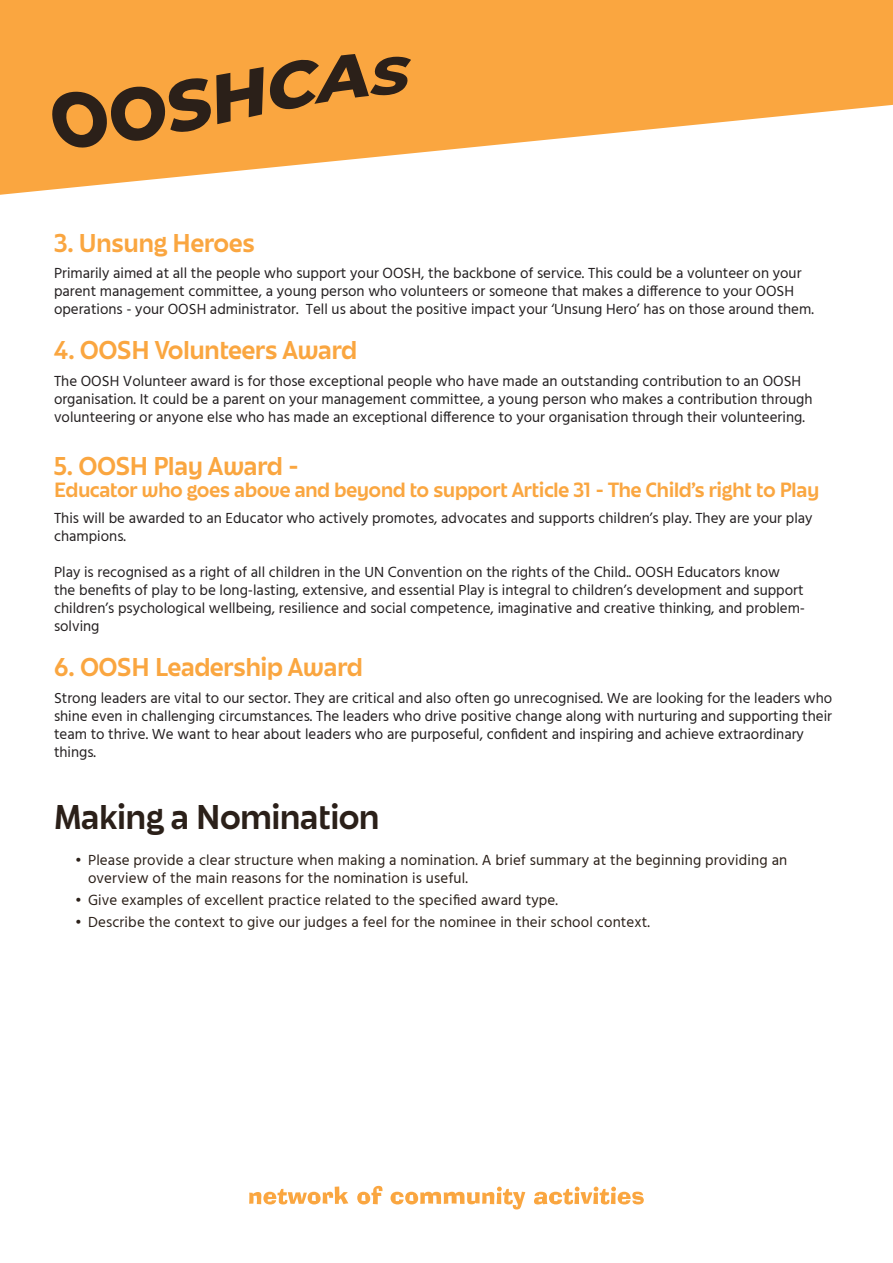
<style>
.page{position:relative;width:893px;height:1263px;background:#fff}
.page>*{position:absolute;margin:0;border:0;box-sizing:border-box;transform-origin:0 0}
.t1{font:30px "June Expt Variable Active";color:#2b2019}
.t2{font:22.5px "June Expt Variable Active";color:#faa640}
.t3{font:18px "June Expt Variable Active";color:#faa640}
.t4{font:15px/18px "Hind";color:#231f20}
.t5{font:15px/18px "Hind";letter-spacing:.01em;color:#2b2019}
</style>
<div class="page">
<svg style="left:0;top:0;width:893px;height:195px;fill:#faa640"></svg>
<svg style="left:249px;top:1186px;width:99px;height:18px"></svg>
<svg style="left:357px;top:1186px;width:25px;height:18px"></svg>
<svg style="left:391px;top:1186px;width:134px;height:23px"></svg>
<svg style="left:534px;top:1186px;width:110px;height:18px"></svg>
<svg style="left:52px;top:67px;width:212px;height:81px"></svg>
<svg style="left:270px;top:54px;width:141px;height:55px"></svg>
<p class="t2" style="left:54px;top:227px;width:202px">3. Unsung Heroes</p>
<p class="t4" style="left:54px;top:265px;width:761px">Primarily aimed at all the people who support your OOSH, the backbone of service. This could be a volunteer on your parent management committee, a young person who volunteers or someone that makes a difference to your OOSH operations - your OOSH administrator. Tell us about the positive impact your ‘Unsung Hero’ has on those around them.</p>
<p class="t2" style="left:54px;top:335px;width:305px">4. OOSH Volunteers Award</p>
<p class="t4" style="left:54px;top:372px;width:760px">The OOSH Volunteer award is for those exceptional people who have made an outstanding contribution to an OOSH organisation. It could be a parent on your management committee, a young person who makes a contribution through volunteering or anyone else who has made an exceptional difference to your organisation through their volunteering.</p>
<p class="t2" style="left:54px;top:451px;width:247px">5. OOSH Play Award -</p>
<p class="t3" style="left:54px;top:477px;width:767px">Educator who goes above and beyond to support Article 31 - The Child’s right to Play</p>
<p class="t4" style="left:54px;top:510px;width:760px">This will be awarded to an Educator who actively promotes, advocates and supports children’s play. They are your play champions.</p>
<p class="t4" style="left:54px;top:564px;width:753px">Play is recognised as a right of all children in the UN Convention on the rights of the Child.. OOSH Educators know the benefits of play to be long-lasting, extensive, and essential Play is integral to children’s development and support children’s psychological wellbeing, resilience and social competence, imaginative and creative thinking, and problem&shy;solving</p>
<p class="t2" style="left:54px;top:652px;width:310px">6. OOSH Leadership Award</p>
<p class="t4" style="left:54px;top:689px;width:780px">Strong leaders are vital to our sector. They are critical and also often go unrecognised. We are looking for the leaders who shine even in challenging circumstances. The leaders who drive positive change along with nurturing and supporting their team to thrive. We want to hear about leaders who are purposeful, confident and inspiring and achieve extraordinary things.</p>
<p class="t1" style="left:54px;top:797px;width:327px">Making a Nomination</p>
<p class="t5" style="left:88px;top:851px;width:701px;text-indent:-13px">• Please provide a clear structure when making a nomination. A brief summary at the beginning providing an overview of the main reasons for the nomination is useful.</p>
<p class="t5" style="left:75px;top:892px;width:484px">• Give examples of excellent practice related to the specified award type.</p>
<p class="t5" style="left:75px;top:914px;width:576px">• Describe the context to give our judges a feel for the nominee in their school context.</p>
</div>
